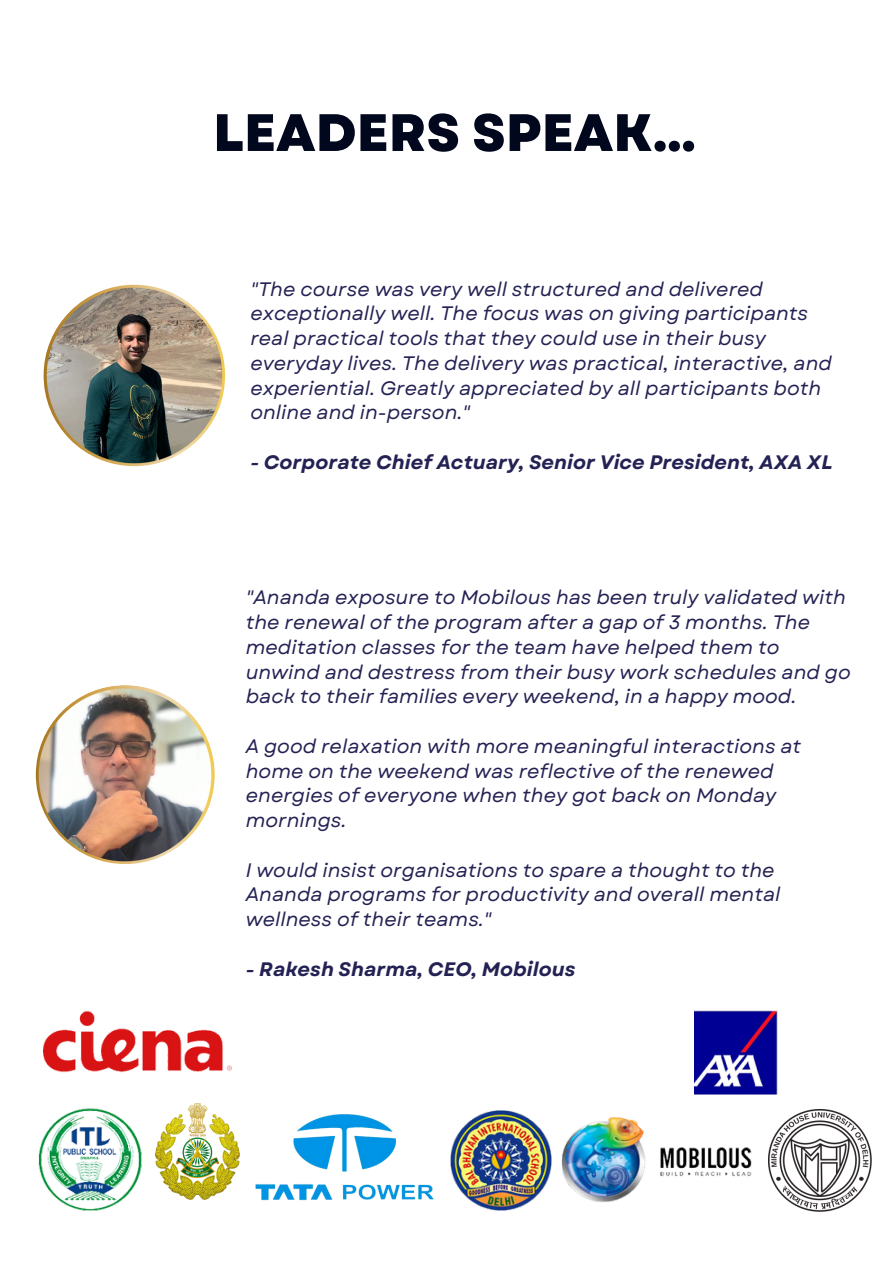
<style>
.page{position:relative;width:894px;height:1264px;background:#fff}
.page>*{position:absolute;margin:0;border:0;box-sizing:border-box;transform-origin:0 0}
.t1{font:800 52.5px "Garet";color:#01081d}
.t2{font:italic 19.5px/24.8px "Garet";color:#242254}
.t3{font:italic 700 19.5px "Garet";color:#242254}
</style>
<div class="page">
<img style="left:44px;top:285px;width:181px;height:181px">
<img style="left:36px;top:685px;width:179px;height:179px">
<img style="left:155px;top:1103px;width:84px;height:95px">
<img style="left:768px;top:1109px;width:103px;height:102px">
<img style="left:255px;top:1114px;width:179px;height:87px">
<img style="left:561px;top:1116px;width:191px;height:86px">
<img style="left:450px;top:1110px;width:101px;height:100px">
<img style="left:38px;top:1108px;width:104px;height:103px">
<img style="left:694px;top:1010px;width:83px;height:84px">
<img style="left:44px;top:1010px;width:187px;height:62px">
<p class="t1" style="left:213px;top:95px;width:484px">LEADERS SPEAK...</p>
<p class="t2" style="left:250px;top:276px;width:583px">"The course was very well structured and delivered exceptionally well. The focus was on giving participants real practical tools that they could use in their busy everyday lives. The delivery was practical, interactive, and experiential. Greatly appreciated by all participants both online and in-person."</p>
<p class="t3" style="left:250px;top:448px;width:583px">- Corporate Chief Actuary, Senior Vice President, AXA XL</p>
<p class="t2" style="left:246px;top:585px;width:606px">"Ananda exposure to Mobilous has been truly validated with the renewal of the program after a gap of 3 months. The meditation classes for the team have helped them to unwind and destress from their busy work schedules and go back to their families every weekend, in a happy mood.</p>
<p class="t2" style="left:246px;top:733px;width:557px">A good relaxation with more meaningful interactions at home on the weekend was reflective of the renewed energies of everyone when they got back on Monday mornings.</p>
<p class="t2" style="left:246px;top:857px;width:536px">I would insist organisations to spare a thought to the<br>Ananda programs for productivity and overall mental wellness of their teams."</p>
<p class="t3" style="left:246px;top:954px;width:331px">- Rakesh Sharma, CEO, Mobilous</p>
</div>
